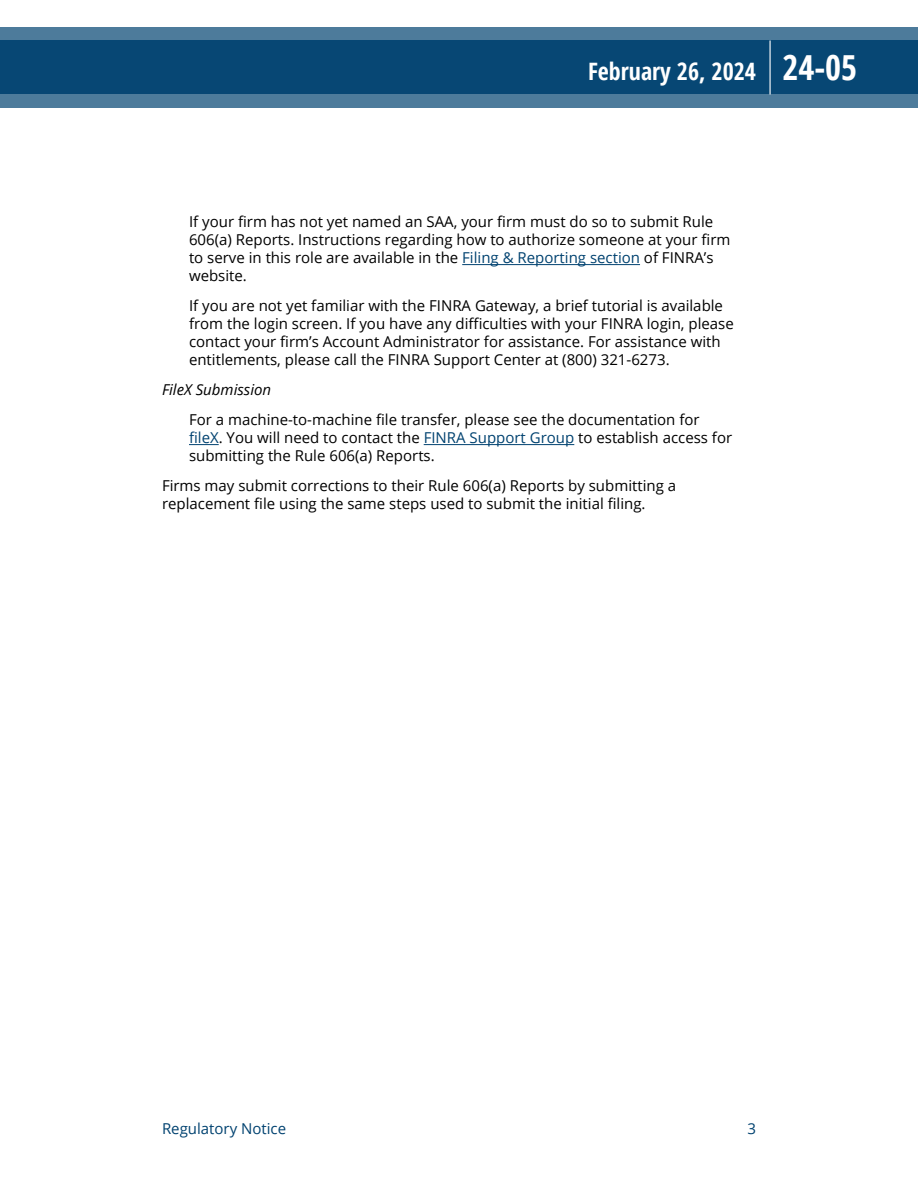
<style>
.page{position:relative;width:918px;height:1188px;background:#fff}
.page>*{position:absolute;margin:0;border:0;box-sizing:border-box;transform-origin:0 0}
.t1{font:700 condensed 24px "Open Sans";color:#fff}
.t2{font:15px/18px "Open Sans";color:#000}
.t3{font:15px "Open Sans";color:#004270}
.t4{font:italic 15px "Open Sans";color:#000}
.s1{font-size:34.5px}
.s2{color:#004270}
</style>
<div class="page">
<hr style="left:462px;top:264px;width:178px;height:1px;background:#004270">
<hr style="left:189px;top:444px;width:30px;height:1px;background:#004270">
<hr style="left:424px;top:444px;width:150px;height:1px;background:#004270">
<svg style="left:0;top:27px;width:918px;height:81px;background:#1e5881"></svg>
<hr style="left:770px;top:40px;width:1px;height:54px;background:#fff">
<h1 class="t1" style="left:588px;top:54px;width:271px">February 26, 2024 <span class="s1">24-05</span></h1>
<p class="t2" style="left:189px;top:213px;width:543px">If your firm has not yet named an SAA, your firm must do so to submit Rule 606(a) Reports. Instructions regarding how to authorize someone at your firm to serve in this role are available in the <span class="s2">Filing &amp; Reporting section</span> of FINRA’s website.</p>
<p class="t2" style="left:189px;top:297px;width:546px">If you are not yet familiar with the FINRA Gateway, a brief tutorial is available from the login screen. If you have any difficulties with your FINRA login, please contact your firm’s Account Administrator for assistance. For assistance with entitlements, please call the FINRA Support Center at (800) 321-6273.</p>
<p class="t4" style="left:162px;top:380px;width:111px">FileX Submission</p>
<p class="t2" style="left:189px;top:411px;width:545px">For a machine-to-machine file transfer, please see the documentation for <span class="s2">fileX</span>. You will need to contact the <span class="s2">FINRA Support Group</span> to establish access for submitting the Rule 606(a) Reports.</p>
<p class="t2" style="left:162px;top:477px;width:516px">Firms may submit corrections to their Rule 606(a) Reports by submitting a replacement file using the same steps used to submit the initial filing.</p>
<p class="t3" style="left:162px;top:1119px;width:126px">Regulatory Notice</p>
<p class="t3" style="left:747px;top:1119px;width:10px">3</p>
</div>
